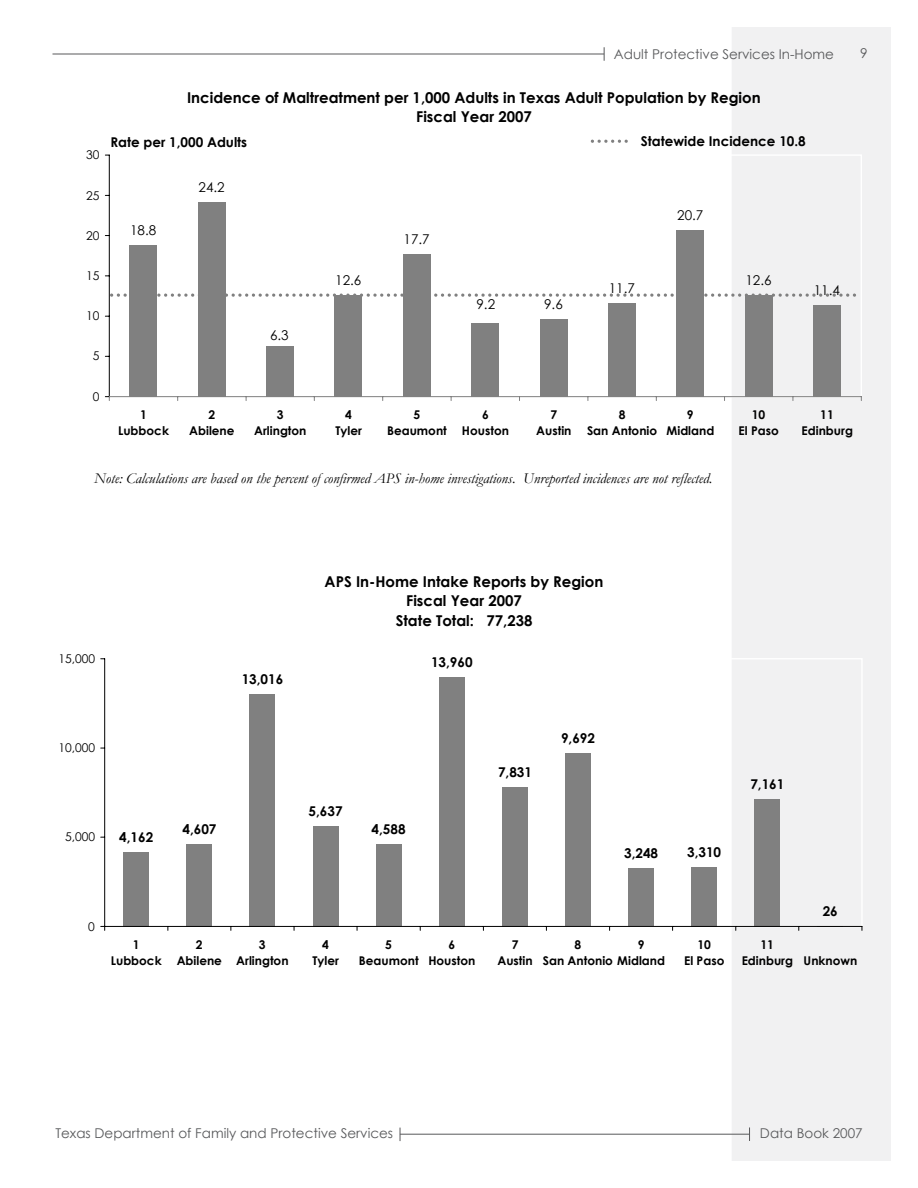
<style>
.page{position:relative;width:918px;height:1188px;background:#fff}
.page>*{position:absolute;margin:0;border:0;box-sizing:border-box;transform-origin:0 0}
.t1{font:700 15px/19.5px "Century Gothic";color:#000;text-align:center}
.t2{font:italic 15px "Garamond";color:#000}
.t3{font:700 13.5px "Century Gothic";color:#000}
.t4{font:13.5px "Century Gothic";color:#58595b}
.t5{font:13.5px "Century Gothic";color:#000}
.t6{font:700 12px/16px "Century Gothic";color:#000;text-align:center}
.t7{font:12px "Century Gothic";color:#000}
</style>
<div class="page">
<div style="left:732px;top:28px;width:158px;height:1132px;background:#f1f1f2"></div>
<div style="left:732px;top:27px;width:159px;height:1134px;border:2px solid #f1f1f2"></div>
<hr style="left:400px;top:1134px;width:349px;height:1px;background:#58595b">
<svg style="left:400px;top:1128px;width:1px;height:13px"></svg>
<svg style="left:749px;top:1127px;width:1px;height:14px"></svg>
<hr style="left:52px;top:54px;width:552px;height:1px;background:#58595b">
<svg style="left:604px;top:47px;width:1px;height:14px"></svg>
<div style="left:130px;top:245px;width:27px;height:152px;background:#808080"></div>
<div style="left:198px;top:202px;width:28px;height:195px;background:#808080"></div>
<div style="left:266px;top:346px;width:28px;height:51px;background:#808080"></div>
<div style="left:335px;top:295px;width:27px;height:102px;background:#808080"></div>
<div style="left:403px;top:254px;width:28px;height:143px;background:#808080"></div>
<div style="left:471px;top:323px;width:28px;height:74px;background:#808080"></div>
<div style="left:540px;top:319px;width:27px;height:78px;background:#808080"></div>
<div style="left:608px;top:303px;width:28px;height:94px;background:#808080"></div>
<div style="left:677px;top:230px;width:27px;height:167px;background:#808080"></div>
<div style="left:745px;top:295px;width:27px;height:102px;background:#808080"></div>
<div style="left:813px;top:305px;width:28px;height:92px;background:#808080"></div>
<hr style="left:109px;top:155px;width:1px;height:242px;background:#000">
<hr style="left:109px;top:396px;width:752px;height:1px;background:#808080">
<svg style="left:105px;top:396px;width:5px;height:5px"></svg>
<svg style="left:112px;top:293px;width:744px;height:4px"></svg>
<svg style="left:592px;top:140px;width:36px;height:3px"></svg>
<div style="left:124px;top:852px;width:25px;height:74px;background:#808080"></div>
<div style="left:187px;top:844px;width:25px;height:82px;background:#808080"></div>
<div style="left:250px;top:694px;width:25px;height:232px;background:#808080"></div>
<div style="left:313px;top:826px;width:25px;height:100px;background:#808080"></div>
<div style="left:376px;top:845px;width:25px;height:81px;background:#808080"></div>
<div style="left:439px;top:677px;width:26px;height:249px;background:#808080"></div>
<div style="left:502px;top:787px;width:26px;height:139px;background:#808080"></div>
<div style="left:565px;top:753px;width:26px;height:173px;background:#808080"></div>
<div style="left:628px;top:868px;width:26px;height:58px;background:#808080"></div>
<div style="left:691px;top:867px;width:26px;height:59px;background:#808080"></div>
<div style="left:755px;top:799px;width:25px;height:127px;background:#808080"></div>
<hr style="left:104px;top:659px;width:1px;height:267px;background:#000">
<hr style="left:105px;top:926px;width:757px;height:1px;background:#000">
<p class="t4" style="left:614px;top:45px;width:222px">Adult Protective Services In-Home</p>
<p class="t4" style="left:860px;top:43px;width:9px">9</p>
<p class="t7" style="left:86px;top:147px;width:15px">30</p>
<p class="t7" style="left:86px;top:187px;width:15px">25</p>
<p class="t7" style="left:86px;top:227px;width:15px">20</p>
<p class="t7" style="left:86px;top:267px;width:15px">15</p>
<p class="t7" style="left:86px;top:308px;width:15px">10</p>
<p class="t7" style="left:93px;top:348px;width:8px">5</p>
<p class="t1" style="left:187px;top:87px;width:575px">Incidence of Maltreatment per 1,000 Adults in Texas Adult Population by Region<br>Fiscal Year 2007</p>
<p class="t3" style="left:110px;top:132px;width:138px">Rate per 1,000 Adults</p>
<p class="t3" style="left:641px;top:131px;width:166px">Statewide Incidence 10.8</p>
<p class="t5" style="left:130px;top:221px;width:28px">18.8</p>
<p class="t5" style="left:199px;top:178px;width:28px">24.2</p>
<p class="t5" style="left:270px;top:326px;width:20px">6.3</p>
<p class="t5" style="left:335px;top:271px;width:28px">12.6</p>
<p class="t5" style="left:404px;top:230px;width:28px">17.7</p>
<p class="t5" style="left:477px;top:295px;width:20px">9.2</p>
<p class="t5" style="left:544px;top:295px;width:20px">9.6</p>
<p class="t5" style="left:609px;top:278px;width:28px">11.7</p>
<p class="t5" style="left:677px;top:206px;width:28px">20.7</p>
<p class="t5" style="left:745px;top:271px;width:28px">12.6</p>
<p class="t5" style="left:814px;top:280px;width:28px">11.4</p>
<p class="t7" style="left:93px;top:388px;width:8px">0</p>
<p class="t6" style="left:118px;top:406px;width:52px">1<br>Lubbock</p>
<p class="t6" style="left:189px;top:406px;width:47px">2<br>Abilene</p>
<p class="t6" style="left:254px;top:406px;width:54px">3<br>Arlington</p>
<p class="t6" style="left:335px;top:406px;width:28px">4<br>Tyler</p>
<p class="t6" style="left:387px;top:406px;width:61px">5<br>Beaumont</p>
<p class="t6" style="left:462px;top:406px;width:49px">6<br>Houston</p>
<p class="t6" style="left:536px;top:406px;width:37px">7<br>Austin</p>
<p class="t6" style="left:587px;top:406px;width:72px">8<br>San Antonio</p>
<p class="t6" style="left:667px;top:406px;width:49px">9<br>Midland</p>
<p class="t6" style="left:739px;top:406px;width:42px">10<br>El Paso</p>
<p class="t6" style="left:802px;top:406px;width:53px">11<br>Edinburg</p>
<p class="t2" style="left:94px;top:468px;width:620px">Note: Calculations are based on the percent of confirmed APS in-home investigations. Unreported incidences are not reflected.</p>
<p class="t7" style="left:58px;top:650px;width:38px">15,000</p>
<p class="t3" style="left:242px;top:669px;width:43px">13,016</p>
<p class="t1" style="left:325px;top:571px;width:280px">APS In-Home Intake Reports by Region<br>Fiscal Year 2007<br>State Total: 77,238</p>
<p class="t3" style="left:431px;top:652px;width:43px">13,960</p>
<p class="t7" style="left:58px;top:739px;width:38px">10,000</p>
<p class="t7" style="left:65px;top:829px;width:32px">5,000</p>
<p class="t3" style="left:119px;top:827px;width:36px">4,162</p>
<p class="t3" style="left:182px;top:819px;width:36px">4,607</p>
<p class="t3" style="left:309px;top:801px;width:36px">5,637</p>
<p class="t3" style="left:372px;top:819px;width:36px">4,588</p>
<p class="t3" style="left:498px;top:762px;width:36px">7,831</p>
<p class="t3" style="left:561px;top:728px;width:36px">9,692</p>
<p class="t3" style="left:624px;top:843px;width:36px">3,248</p>
<p class="t3" style="left:687px;top:842px;width:36px">3,310</p>
<p class="t3" style="left:750px;top:773px;width:36px">7,161</p>
<p class="t7" style="left:88px;top:918px;width:8px">0</p>
<p class="t3" style="left:823px;top:901px;width:17px">26</p>
<p class="t6" style="left:111px;top:936px;width:52px">1<br>Lubbock</p>
<p class="t6" style="left:177px;top:936px;width:47px">2<br>Abilene</p>
<p class="t6" style="left:236px;top:936px;width:54px">3<br>Arlington</p>
<p class="t6" style="left:312px;top:936px;width:28px">4<br>Tyler</p>
<p class="t6" style="left:359px;top:936px;width:61px">5<br>Beaumont</p>
<p class="t6" style="left:428px;top:936px;width:49px">6<br>Houston</p>
<p class="t6" style="left:497px;top:936px;width:37px">7<br>Austin</p>
<p class="t6" style="left:543px;top:936px;width:124px;text-align:left;text-indent:32px">8<br>San Antonio Midland</p>
<p class="t6" style="left:638px;top:936px;width:8px">9</p>
<p class="t6" style="left:684px;top:936px;width:42px">10<br>El Paso</p>
<p class="t6" style="left:742px;top:936px;width:117px;text-align:left;text-indent:19px">11<br>Edinburg Unknown</p>
<p class="t4" style="left:55px;top:1123px;width:339px">Texas Department of Family and Protective Services</p>
<p class="t4" style="left:760px;top:1123px;width:104px">Data Book 2007</p>
</div>
